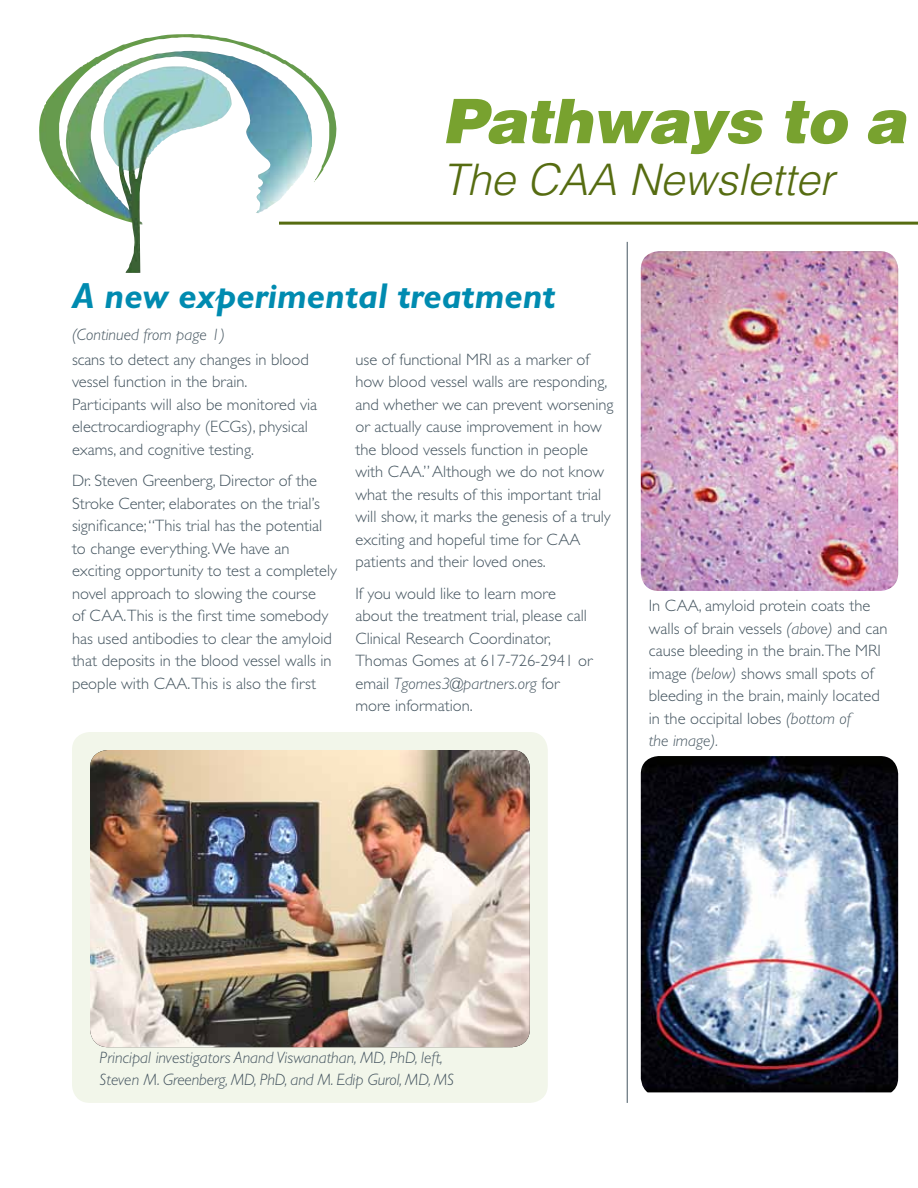
<style>
.page{position:relative;width:918px;height:1188px;background:#fff}
.page>*{position:absolute;margin:0;border:0;box-sizing:border-box;transform-origin:0 0}
.t1{font:italic 900 61.5px "Helvetica LT Std";letter-spacing:-.02em;color:#78a22f}
.t2{font:italic 300 43.5px "Helvetica LT Std";color:#566c11}
.t3{font:italic 700 36px "Gill Sans Std";color:#008bb0}
.t4{font:300 16.5px/22.5px "Gill Sans Std";color:#455560}
.t5{font:italic 300 16.5px/22.5px "Gill Sans Std";color:#455560}
.s1{font-style:italic}
</style>
<div class="page">
<img style="left:39px;top:34px;width:194px;height:239px">
<hr style="left:279px;top:222px;width:639px;height:3px;background:#566c11">
<img style="left:641px;top:251px;width:257px;height:340px">
<img style="left:641px;top:756px;width:257px;height:336px">
<div style="left:72px;top:732px;width:476px;height:371px;background:#f2f6ea;border-radius:18px"></div>
<img style="left:90px;top:750px;width:440px;height:297px">
<hr style="left:627px;top:242px;width:1px;height:861px;background:#455560">
<h1 class="t1" style="left:442px;top:81px;width:465px">Pathways to a</h1>
<h2 class="t2" style="left:442px;top:153px;width:393px">The CAA Newsletter</h2>
<h3 class="t3" style="left:72px;top:275px;width:485px">A new experimental treatment</h3>
<p class="t5" style="left:72px;top:323px;width:154px">(Continued from page 1)</p>
<p class="t4" style="left:72px;top:348px;width:247px">scans to detect any changes in blood vessel function in the brain.<br>Participants will also be monitored via electrocardiography (ECGs), physical exams, and cognitive testing.</p>
<p class="t4" style="left:72px;top:470px;width:266px">Dr. Steven Greenberg, Director of the Stroke Center, elaborates on the trial’s significance; “This trial has the potential to change everything. We have an exciting opportunity to test a completely novel approach to slowing the course<br>of CAA.This is the first time somebody has used antibodies to clear the amyloid that deposits in the blood vessel walls in people with CAA.This is also the first</p>
<p class="t4" style="left:356px;top:348px;width:260px">use of functional MRI as a marker of how blood vessel walls are responding, and whether we can prevent worsening or actually cause improvement in how the blood vessels function in people with CAA.” Although we do not know what the results of this important trial will show, it marks the genesis of a truly exciting and hopeful time for CAA patients and their loved ones.</p>
<p class="t4" style="left:356px;top:582px;width:239px">If you would like to learn more about the treatment trial, please call<br>Clinical Research Coordinator,<br>Thomas Gomes at 617-726-2941 or email <span class="s1">Tgomes3@partners.org</span> for more information.</p>
<p class="t4" style="left:649px;top:595px;width:240px">In CAA, amyloid protein coats the walls of brain vessels <span class="s1">(above)</span> and can cause bleeding in the brain.The MRI image <span class="s1">(below)</span> shows small spots of bleeding in the brain, mainly located in the occipital lobes <span class="s1">(bottom of<br>the image).</span></p>
<p class="t5" style="left:100px;top:1046px;width:356px">Principal investigators Anand Viswanathan, MD, PhD, left,<br>Steven M. Greenberg, MD, PhD, and M. Edip Gurol, MD, MS</p>
</div>
